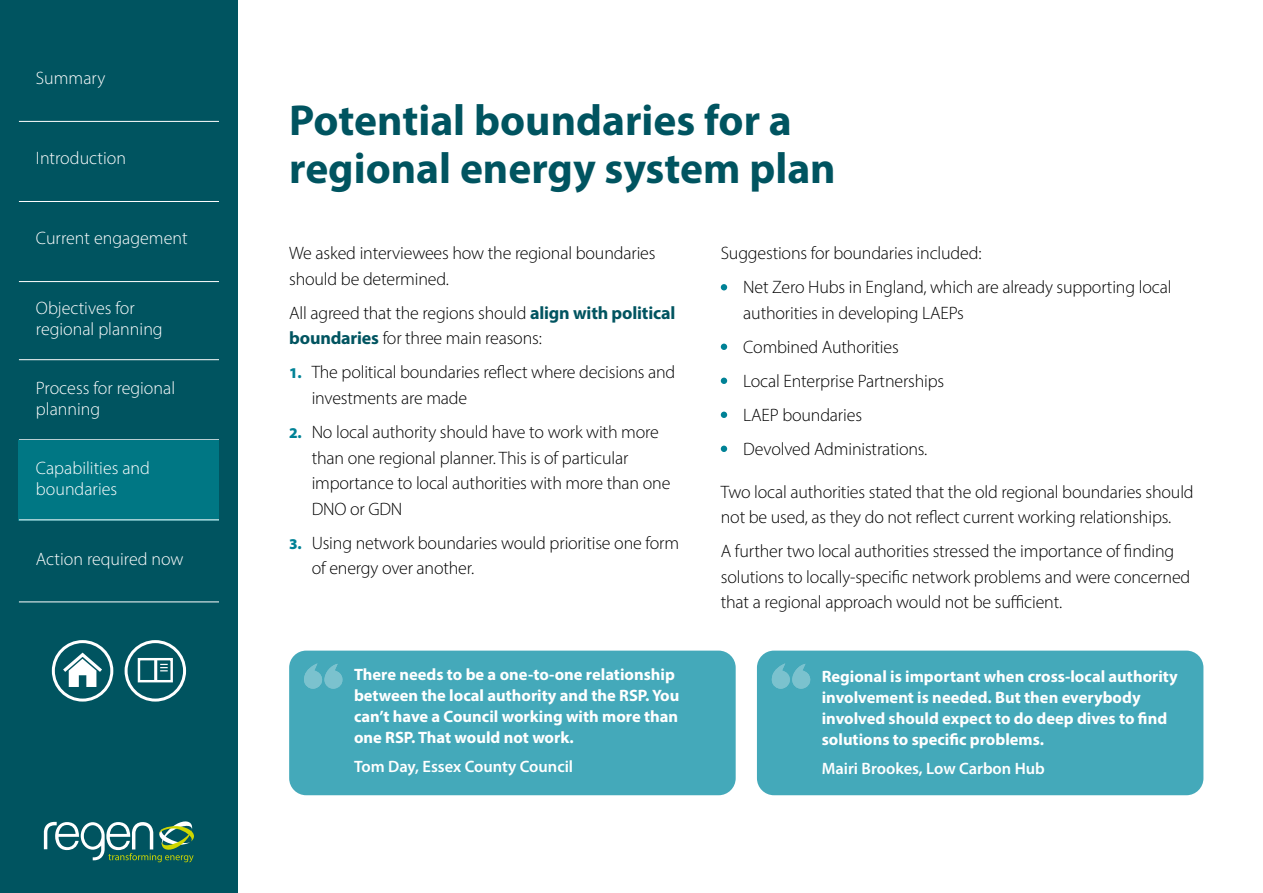
<style>
.page{position:relative;width:1263px;height:893px;background:#fff}
.page>*{position:absolute;margin:0;border:0;box-sizing:border-box;transform-origin:0 0}
.t1{font:700 43.5px/48px "Myriad Pro";color:#005460}
.t2{font:300 18px/25.5px "Myriad Pro";letter-spacing:-.01em;color:#000}
.t3{font:300 18px/21.6px "Myriad Pro";color:#fff}
.t4{font:700 16.5px/21px "Myriad Pro";color:#fff}
.t5{font:600 16.5px "Myriad Pro";color:#fff}
.s1{font-weight:700;color:#005460}
.s2{font-weight:900;font-size:15px;color:#008296}
</style>
<div class="page">
<div style="left:0;top:0;width:238px;height:893px;background:#005460"></div>
<div style="left:289px;top:651px;width:447px;height:144px;background:#44a9ba;border-radius:17px"></div>
<svg style="left:304px;top:663px;width:39px;height:26px"></svg>
<div style="left:757px;top:651px;width:446px;height:144px;background:#44a9ba;border-radius:17px"></div>
<svg style="left:771px;top:663px;width:40px;height:26px"></svg>
<svg style="left:721px;top:284px;width:6px;height:6px"></svg>
<svg style="left:721px;top:344px;width:6px;height:6px"></svg>
<svg style="left:721px;top:378px;width:6px;height:6px"></svg>
<svg style="left:721px;top:412px;width:6px;height:6px"></svg>
<svg style="left:721px;top:446px;width:6px;height:6px"></svg>
<div style="left:52px;top:640px;width:61px;height:62px;border:3px solid #fff;border-radius:50%"></div>
<svg style="left:60px;top:650px;width:45px;height:37px"></svg>
<div style="left:125px;top:640px;width:61px;height:62px;border:3px solid #fff;border-radius:50%"></div>
<div style="left:138px;top:658px;width:35px;height:24px;border:2px solid #fff"></div>
<hr style="left:154px;top:659px;width:3px;height:22px;background:#fff">
<svg style="left:160px;top:664px;width:8px;height:7px"></svg>
<svg style="left:44px;top:821px;width:150px;height:41px"></svg>
<hr style="left:19px;top:602px;width:200px;height:1px;background:#fff">
<hr style="left:19px;top:439px;width:200px;height:1px;background:#fff">
<hr style="left:19px;top:359px;width:200px;height:1px;background:#fff">
<hr style="left:19px;top:281px;width:200px;height:1px;background:#fff">
<hr style="left:19px;top:201px;width:200px;height:1px;background:#fff">
<hr style="left:19px;top:121px;width:200px;height:1px;background:#fff">
<div style="left:19px;top:441px;width:200px;height:80px;background:#007784"></div>
<hr style="left:19px;top:520px;width:200px;height:1px;background:#fff">
<p class="t3" style="left:36px;top:67px;width:71px">Summary</p>
<p class="t3" style="left:36px;top:147px;width:92px">Introduction</p>
<p class="t3" style="left:36px;top:227px;width:153px">Current engagement</p>
<p class="t3" style="left:36px;top:297px;width:128px">Objectives for regional planning</p>
<p class="t3" style="left:36px;top:377px;width:141px">Process for regional planning</p>
<p class="t3" style="left:36px;top:457px;width:116px">Capabilities and boundaries</p>
<p class="t3" style="left:36px;top:548px;width:149px">Action required now</p>
<h1 class="t1" style="left:289px;top:95px;width:548px">Potential boundaries for a regional energy system plan</h1>
<p class="t2" style="left:289px;top:241px;width:368px">We asked interviewees how the regional boundaries should be determined.</p>
<p class="t2" style="left:289px;top:300px;width:388px">All agreed that the regions should <span class="s1">align with political boundaries</span> for three main reasons:</p>
<p class="t2" style="left:312px;top:360px;width:365px;text-indent:-22px"><span class="s2">1.</span> The political boundaries reflect where decisions and investments are made</p>
<p class="t2" style="left:312px;top:419px;width:360px;text-indent:-22px"><span class="s2">2.</span> No local authority should have to work with more than one regional planner. This is of particular importance to local authorities with more than one DNO or GDN</p>
<p class="t2" style="left:312px;top:530px;width:369px;text-indent:-22px"><span class="s2">3.</span> Using network boundaries would prioritise one form of energy over another.</p>
<p class="t4" style="left:354px;top:663px;width:327px">There needs to be a one-to-one relationship between the local authority and the RSP. You can’t have a Council working with more than one RSP. That would not work.</p>
<p class="t5" style="left:354px;top:756px;width:221px">Tom Day, Essex County Council</p>
<p class="t2" style="left:743px;top:236px;width:430px;line-height:34px;text-indent:-23px">Suggestions for boundaries included:<br>Net Zero Hubs in England, which are already supporting local</p>
<p class="t2" style="left:743px;top:296px;width:222px;line-height:34px">authorities in developing LAEPs<br>Combined Authorities<br>Local Enterprise Partnerships<br>LAEP boundaries<br>Devolved Administrations.</p>
<p class="t2" style="left:721px;top:479px;width:474px">Two local authorities stated that the old regional boundaries should not be used, as they do not reflect current working relationships.</p>
<p class="t2" style="left:721px;top:538px;width:471px">A further two local authorities stressed the importance of finding solutions to locally-specific network problems and were concerned that a regional approach would not be sufficient.</p>
<p class="t4" style="left:822px;top:665px;width:357px">Regional is important when cross-local authority involvement is needed. But then everybody involved should expect to do deep dives to find solutions to specific problems.</p>
<p class="t5" style="left:822px;top:758px;width:225px">Mairi Brookes, Low Carbon Hub</p>
</div>
